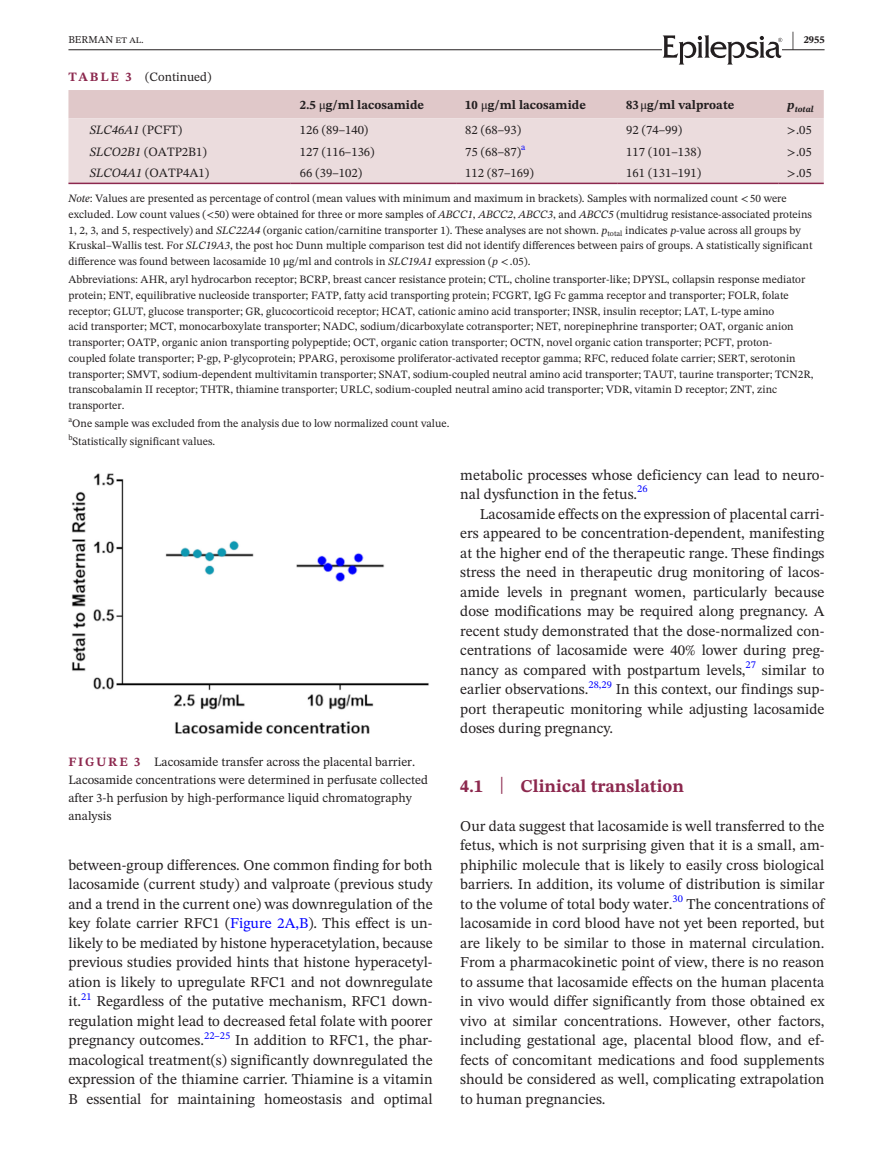
<style>
.page{position:relative;width:893px;height:1174px;background:#fff}
.page>*{position:absolute;margin:0;border:0;box-sizing:border-box;transform-origin:0 0}
.t1{font:700 21px "STIX Two Text";color:#231f20;scale:.42 1}
.t2{font:700 18px "STIX Two Text";color:#8c284e}
.t3{font:15px/19.5px "STIX Two Text";color:#231f20;text-align:justify}
.t4{font:12.75px/18px "STIX Two Text";color:#231f20}
.t5{font:700 12.75px "STIX Two Text";color:#231f20}
.t6{font:italic 12.75px "STIX Two Text";color:#231f20}
.t7{font:11.25px/15.8px "STIX Two Text";color:#231f20}
.t8{font:10.5px "STIX Two Text";color:#00f}
.t9{font:10.5px "STIX Two Text";color:#231f20}
.t10{font:700 10.5px "STIX Two Text";color:#231f20}
.t11{font:italic 700 8.85px "STIX Two Text";color:#231f20}
.t12{font:7.8px "STIX Two Text";color:#231f20}
.s1{font-weight:700;color:#8c284e}
.s2{font-family:"STIX";font-weight:400}
.s3{font-style:normal}
.s4{font-family:"STIX"}
.s5{font-style:italic}
.s6{color:#00f}
.s7{font-weight:400;font-size:23.7px}
</style>
<div class="page">
<hr style="left:68px;top:49px;width:756px;height:1px;background:#231f20">
<svg style="left:663px;top:35px;width:119px;height:30px"></svg>
<img style="left:72px;top:473px;width:357px;height:261px">
<div style="left:68px;top:90px;width:756px;height:28px;background:#e0c8c9"></div>
<div style="left:68px;top:118px;width:756px;height:65px;background:#ebdcdd"></div>
<hr style="left:68px;top:183px;width:223px;height:1px;background:#8c284e">
<hr style="left:291px;top:183px;width:165px;height:1px;background:#8c284e">
<hr style="left:456px;top:183px;width:161px;height:1px;background:#8c284e">
<hr style="left:617px;top:183px;width:161px;height:1px;background:#8c284e">
<hr style="left:778px;top:183px;width:46px;height:1px;background:#8c284e">
<h1 class="t1" style="left:792px;top:24px;width:8px">|</h1>
<p class="t9" style="left:68px;top:32px;width:77px">BERMAN et al.</p>
<p class="t10" style="left:804px;top:32px;width:22px">2955</p>
<p class="t4" style="left:68px;top:67px;width:144px"><span class="s1">TABLE 3</span> (Continued)</p>
<p class="t5" style="left:300px;top:96px;width:126px">2.5 <span class="s2">μ</span>g/ml lacosamide</p>
<p class="t5" style="left:465px;top:96px;width:122px">10 <span class="s2">μ</span>g/ml lacosamide</p>
<p class="t5" style="left:626px;top:96px;width:110px">83<span class="s2">μ</span>g/ml valproate</p>
<p class="t11" style="left:787px;top:103px;width:28px"><sup>p</sup>total</p>
<p class="t6" style="left:89px;top:121px;width:94px">SLC46A1 <span class="s3">(PCFT)</span></p>
<p class="t4" style="left:300px;top:121px;width:70px">126 (89–140)</p>
<p class="t4" style="left:465px;top:121px;width:57px">82 (68–93)</p>
<p class="t4" style="left:626px;top:121px;width:57px">92 (74–99)</p>
<p class="t4" style="left:787px;top:121px;width:26px"><span class="s4">&gt;</span>.05</p>
<p class="t4" style="left:89px;top:142px;width:119px"><span class="s5">SLCO2B1</span> (OATP2B1)</p>
<p class="t4" style="left:300px;top:142px;width:76px">127 (116–136)</p>
<p class="t4" style="left:465px;top:142px;width:62px">75 (68–87)<sup>a</sup></p>
<p class="t4" style="left:626px;top:142px;width:76px">117 (101–138)</p>
<p class="t4" style="left:787px;top:142px;width:26px"><span class="s4">&gt;</span>.05</p>
<p class="t4" style="left:89px;top:164px;width:121px"><span class="s5">SLCO4A1</span> (OATP4A1)</p>
<p class="t4" style="left:300px;top:164px;width:64px">66 (39–102)</p>
<p class="t4" style="left:465px;top:164px;width:70px">112 (87–169)</p>
<p class="t4" style="left:626px;top:164px;width:76px">161 (131–191)</p>
<p class="t4" style="left:787px;top:164px;width:26px"><span class="s4">&gt;</span>.05</p>
<p class="t7" style="left:68px;top:190px;width:746px"><span class="s5">Note</span>: Values are presented as percentage of control (mean values with minimum and maximum in brackets). Samples with normalized count <span class="s4">&lt;</span>50 were excluded. Low count values (<span class="s4">&lt;</span>50) were obtained for three or more samples of <span class="s5">ABCC1</span>, <span class="s5">ABCC2</span>, <span class="s5">ABCC3</span>, and <span class="s5">ABCC5</span> (multidrug resistance-associated proteins 1, 2, 3, and 5, respectively) and <span class="s5">SLC22A4</span> (organic cation/carnitine transporter 1). These analyses are not shown. <span class="s5">p</span><sub>total</sub> indicates <span class="s5">p</span>-value across all groups by Kruskal–Wallis test. For <span class="s5">SLC19A3</span>, the post hoc Dunn multiple comparison test did not identify differences between pairs of groups. A statistically significant difference was found between lacosamide 10 <span class="s4">μ</span>g/ml and controls in <span class="s5">SLC19A1</span> expression (<span class="s5">p</span> <span class="s4">&lt;</span>.05).</p>
<p class="t7" style="left:68px;top:271px;width:747px">Abbreviations: AHR, aryl hydrocarbon receptor; BCRP, breast cancer resistance protein; CTL, choline transporter-like; DPYSL, collapsin response mediator protein; ENT, equilibrative nucleoside transporter; FATP, fatty acid transporting protein; FCGRT, IgG Fc gamma receptor and transporter; FOLR, folate receptor; GLUT, glucose transporter; GR, glucocorticoid receptor; HCAT, cationic amino acid transporter; INSR, insulin receptor; LAT, L-type amino<br>acid transporter; MCT, monocarboxylate transporter; NADC, sodium/dicarboxylate cotransporter; NET, norepinephrine transporter; OAT, organic anion transporter; OATP, organic anion transporting polypeptide; OCT, organic cation transporter; OCTN, novel organic cation transporter; PCFT, proton-<br>coupled folate transporter; P-gp, P-glycoprotein; PPARG, peroxisome proliferator-activated receptor gamma; RFC, reduced folate carrier; SERT, serotonin transporter; SMVT, sodium-dependent multivitamin transporter; SNAT, sodium-coupled neutral amino acid transporter; TAUT, taurine transporter; TCN2R, transcobalamin II receptor; THTR, thiamine transporter; URLC, sodium-coupled neutral amino acid transporter; VDR, vitamin D receptor; ZNT, zinc transporter.</p>
<p class="t12" style="left:68px;top:414px;width:5px">a</p>
<p class="t7" style="left:72px;top:415px;width:379px">One sample was excluded from the analysis due to low normalized count value.</p>
<p class="t12" style="left:68px;top:432px;width:6px">b</p>
<p class="t7" style="left:73px;top:433px;width:144px">Statistically significant values.</p>
<p class="t3" style="left:460px;top:465px;width:366px">metabolic processes whose deficiency can lead to neuro&shy;nal dysfunction in the fetus.</p>
<p class="t8" style="left:637px;top:481px;width:12px">26</p>
<p class="t3" style="left:460px;top:504px;width:366px;text-indent:20px">Lacosamide effects on the expression of placental carri&shy;ers appeared to be concentration-dependent, manifesting at the higher end of the therapeutic range. These findings stress the need in therapeutic drug monitoring of lacos&shy;amide levels in pregnant women, particularly because dose modifications may be required along pregnancy. A recent study demonstrated that the dose-normalized con&shy;centrations of lacosamide were 40% lower during preg&shy;nancy as compared with postpartum levels,</p>
<p class="t8" style="left:746px;top:657px;width:12px">27</p>
<p class="t3" style="left:762px;top:660px;width:64px">similar to</p>
<p class="t4" style="left:68px;top:753px;width:361px"><span class="s1">FIGURE 3</span> Lacosamide transfer across the placental barrier.<br>Lacosamide concentrations were determined in perfusate collected after 3-h perfusion by high-performance liquid chromatography analysis</p>
<p class="t3" style="left:68px;top:855px;width:366px">between-group differences. One common finding for both lacosamide (current study) and valproate (previous study and a trend in the current one) was downregulation of the key folate carrier RFC1 (<span class="s6">Figure 2A,B</span>). This effect is un&shy;likely to be mediated by histone hyperacetylation, because previous studies provided hints that histone hyperacetyl&shy;ation is likely to upregulate RFC1 and not downregulate it.</p>
<p class="t8" style="left:81px;top:988px;width:12px">21</p>
<p class="t3" style="left:68px;top:991px;width:366px;text-indent:28px">Regardless of the putative mechanism, RFC1 down&shy;regulation might lead to decreased fetal folate with poorer pregnancy outcomes.</p>
<p class="t8" style="left:204px;top:1027px;width:28px">22–25</p>
<p class="t3" style="left:68px;top:1030px;width:366px;text-indent:167px">In addition to RFC1, the phar&shy;macological treatment(s) significantly downregulated the expression of the thiamine carrier. Thiamine is a vitamin B essential for maintaining homeostasis and optimal</p>
<p class="t3" style="left:460px;top:679px;width:130px">earlier observations.</p>
<p class="t8" style="left:589px;top:676px;width:25px">28,29</p>
<p class="t3" style="left:460px;top:679px;width:366px;text-indent:156px">In this context, our findings sup&shy;port therapeutic monitoring while adjusting lacosamide doses during pregnancy.</p>
<p class="t2" style="left:460px;top:773px;width:225px">4.1 <span class="s7">|</span> Clinical translation</p>
<p class="t3" style="left:460px;top:816px;width:366px">Our data suggest that lacosamide is well transferred to the fetus, which is not surprising given that it is a small, am&shy;phiphilic molecule that is likely to easily cross biological barriers. In addition, its volume of distribution is similar to the volume of total body water.</p>
<p class="t8" style="left:673px;top:891px;width:12px">30</p>
<p class="t3" style="left:460px;top:894px;width:366px;text-indent:226px">The concentrations of lacosamide in cord blood have not yet been reported, but are likely to be similar to those in maternal circulation.<br>From a pharmacokinetic point of view, there is no reason to assume that lacosamide effects on the human placenta in vivo would differ significantly from those obtained ex vivo at similar concentrations. However, other factors, including gestational age, placental blood flow, and ef&shy;fects of concomitant medications and food supplements should be considered as well, complicating extrapolation to human pregnancies.</p>
</div>
